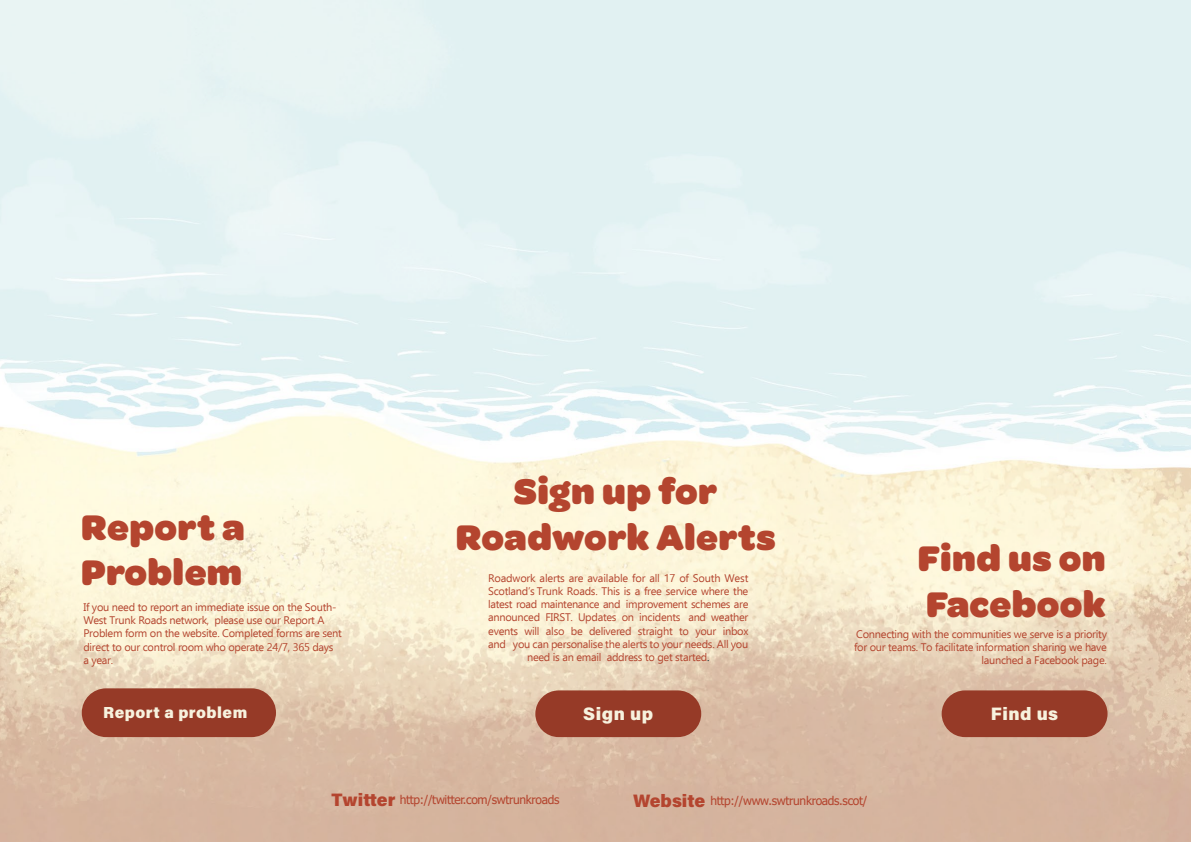
<style>
.page{position:relative;width:1191px;height:842px;background:#fff}
.page>*{position:absolute;margin:0;border:0;box-sizing:border-box;transform-origin:0 0}
.t1{font:900 38px/45.6px "Omnes";letter-spacing:.01em;color:#b4452f}
.t2{font:18px "Acumin Variable Concept";letter-spacing:.03em;color:#f7f2de}
.t3{font:16px "Acumin Variable Concept";letter-spacing:.03em;color:#f7f2de}
.t4{font:12px "Tahoma";letter-spacing:-.025em;color:#b4452f}
.t5{font:11px/13.2px "Ebrima";letter-spacing:-.025em;color:#b4452f}
.s1{color:#123338}
.s2{font-family:"Acumin Variable Concept";font-size:18px}
</style>
<div class="page">
<img style="left:0;top:0;width:1191px;height:842px">
<div style="left:82px;top:688px;width:194px;height:49px;background:#963a27;border-radius:24px"></div>
<div style="left:941px;top:690px;width:166px;height:47px;background:#963a27;border-radius:23px"></div>
<div style="left:535px;top:690px;width:166px;height:47px;background:#963a27;border-radius:23px"></div>
<h1 class="t1" style="left:81px;top:502px;width:165px">Report a<br>Problem</h1>
<p class="t5" style="left:83px;top:600px;width:260px">If you need to report an immediate issue on the South-West Trunk Roads network, please use our Report A Problem form on the website. Completed forms are sent direct to our control room who operate 24/7, 365 days<br>a year.</p>
<h3 class="t3" style="left:103px;top:701px;width:146px">Report a problem</h3>
<h1 class="t1" style="left:456px;top:466px;width:321px;text-align:center">Sign up for<br>Roadwork Alerts</h1>
<p class="t5" style="left:488px;top:571px;width:262px;text-align:center">Roadwork alerts are available for all 17 of South West Scotland’s Trunk Roads. This is a free service where the latest road maintenance and improvement schemes are announced FIRST. Updates on incidents and weather events will also be delivered straight to your inbox and you can personalise the alerts to your needs. All you need is an email address to get started<span class="s1">.</span></p>
<h2 class="t2" style="left:583px;top:701px;width:71px">Sign up</h2>
<h1 class="t1" style="left:918px;top:533px;width:189px">Find us on<br>Facebook</h1>
<p class="t5" style="left:854px;top:627px;width:254px;text-align:right">Connecting with the communities we serve is a priority for our teams. To facilitate information sharing we have launched a Facebook page.</p>
<h2 class="t2" style="left:991px;top:701px;width:69px">Find us</h2>
<p class="t4" style="left:332px;top:791px;width:229px"><span class="s2">Twitter</span> http://twitter.com/swtrunkroads</p>
<p class="t4" style="left:633px;top:793px;width:236px"><span class="s2">Website</span> http://www.swtrunkroads.scot/</p>
</div>
